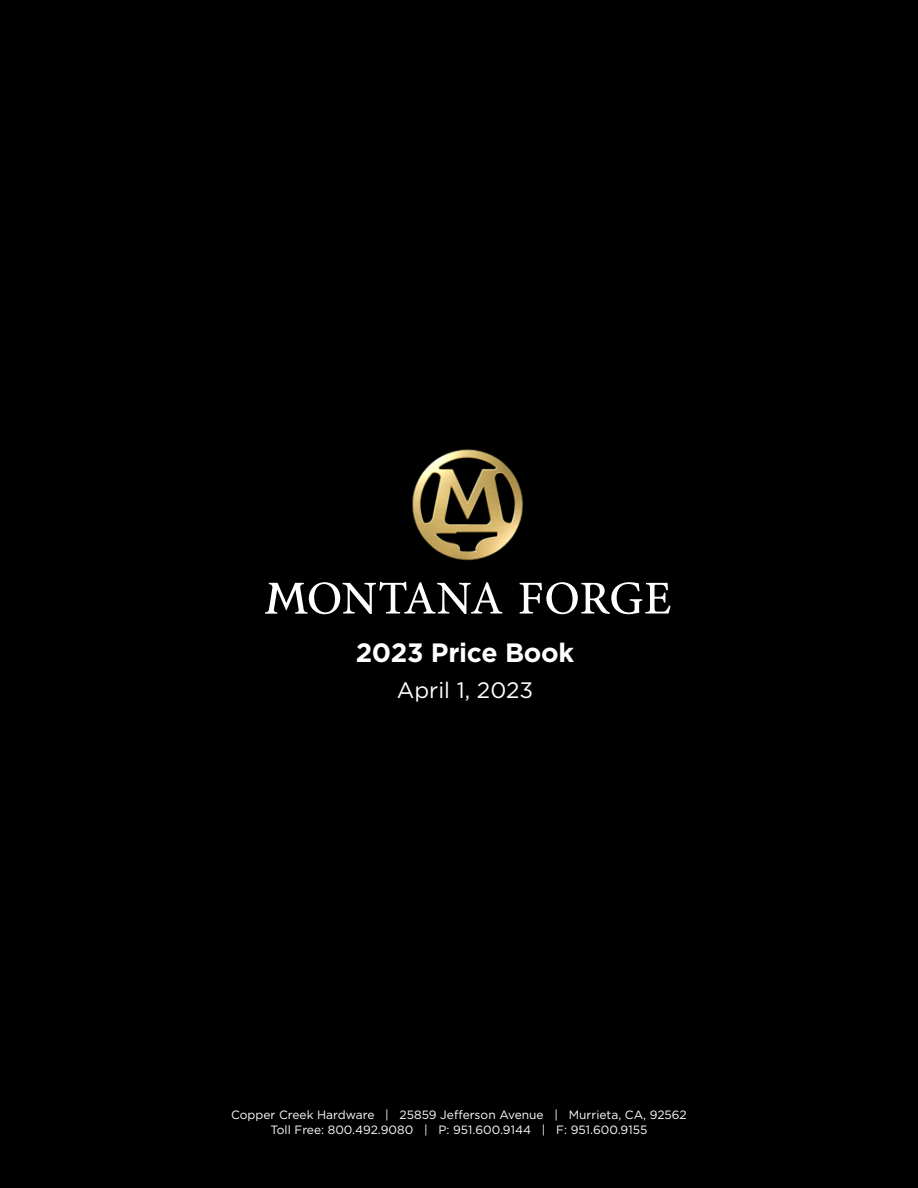
<style>
.page{position:relative;width:918px;height:1188px;background:#000}
.page>*{position:absolute;margin:0;border:0;box-sizing:border-box;transform-origin:0 0}
.t1{font:700 26.55px "Gotham";letter-spacing:-.01em;color:#fff}
.t2{font:22.35px "Gotham";color:#fff}
.t3{font:12px/15px "Gotham";color:#fff;text-align:center}
</style>
<div class="page">
<img style="left:412px;top:449px;width:111px;height:112px">
<svg style="left:520px;top:582px;width:151px;height:32px"></svg>
<svg style="left:265px;top:582px;width:237px;height:32px"></svg>
<h1 class="t1" style="left:356px;top:635px;width:220px">2023 Price Book</h1>
<h2 class="t2" style="left:397px;top:676px;width:138px">April 1, 2023</h2>
<p class="t3" style="left:231px;top:1107px;width:457px">Copper Creek Hardware | 25859 Jefferson Avenue | Murrieta, CA, 92562<br>Toll Free: 800.492.9080 | P: 951.600.9144 | F: 951.600.9155</p>
</div>
